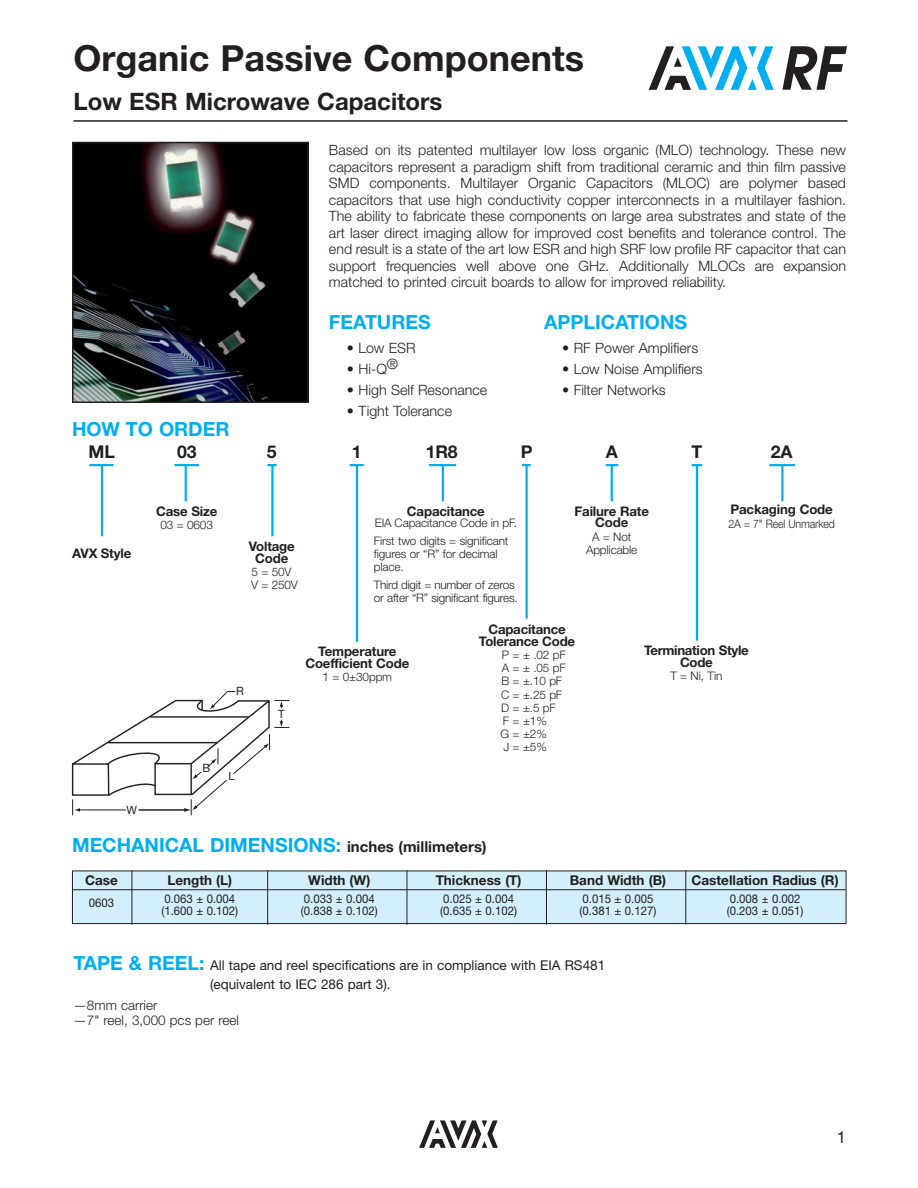
<style>
.page{position:relative;width:918px;height:1188px;background:#fff}
.page>*{position:absolute;margin:0;border:0;box-sizing:border-box;transform-origin:0 0}
.t1{font:700 36px "Helvetica Neue LT Std";color:#231f20}
.t2{font:700 24px "Helvetica Neue LT Std";color:#231f20}
.t3{font:700 19.5px "Helvetica Neue LT Std";color:#00aeef}
.t4{font:700 17.7px "Helvetica Neue LT Std";letter-spacing:-.01em;color:#231f20}
.t5{font:16.5px "Helvetica Neue LT Std";color:#231f20}
.t6{font:300 14.25px/16.5px "Helvetica Neue LT Std";color:#231f20;text-align:justify}
.t7{font:13.5px/19px "Helvetica Neue LT Std";color:#231f20}
.t8{font:700 13.5px "Helvetica Neue LT Std";color:#231f20}
.t9{font:300 13.5px/15px "Helvetica Neue LT Std";color:#231f20}
.t10{font:700 13.2px/11.7px "Helvetica Neue LT Std";letter-spacing:-.01em;color:#231f20;text-align:center}
.t11{font:12px "Helvetica Neue LT Std";color:#231f20;scale:.95 1}
.t12{font:300 11.7px/13.2px "Helvetica Neue LT Std";letter-spacing:-.01em;color:#231f20}
.t13{font:300 11.7px "Helvetica Neue LT Std";letter-spacing:-.01em;color:#231f20;scale:.9 1}
.t14{font:11.4px "Helvetica Neue LT Std";color:#231f20}
.s1{font-size:15px;color:#231f20}
.s2{font-weight:700;font-size:19.5px;color:#00aeef}
</style>
<div class="page">
<svg style="left:419px;top:1120px;width:79px;height:28px"></svg>
<svg style="left:782px;top:46px;width:65px;height:44px"></svg>
<svg style="left:649px;top:46px;width:125px;height:44px"></svg>
<hr style="left:74px;top:120px;width:773px;height:2px;background:#231f20">
<hr style="left:89px;top:464px;width:25px;height:2px;background:#00aeef">
<hr style="left:101px;top:465px;width:2px;height:71px;background:#00aeef">
<hr style="left:174px;top:464px;width:25px;height:2px;background:#00aeef">
<hr style="left:185px;top:465px;width:2px;height:36px;background:#00aeef">
<svg style="left:268px;top:464px;width:9px;height:2px"></svg>
<hr style="left:271px;top:465px;width:3px;height:71px;background:#00aeef">
<svg style="left:350px;top:464px;width:14px;height:2px"></svg>
<hr style="left:356px;top:465px;width:2px;height:177px;background:#00aeef">
<hr style="left:429px;top:464px;width:27px;height:2px;background:#00aeef">
<hr style="left:442px;top:465px;width:2px;height:36px;background:#00aeef">
<svg style="left:522px;top:464px;width:9px;height:2px"></svg>
<hr style="left:526px;top:465px;width:2px;height:154px;background:#00aeef">
<svg style="left:606px;top:464px;width:12px;height:2px"></svg>
<hr style="left:611px;top:465px;width:2px;height:36px;background:#00aeef">
<svg style="left:692px;top:464px;width:10px;height:2px"></svg>
<hr style="left:696px;top:465px;width:2px;height:176px;background:#00aeef">
<hr style="left:769px;top:464px;width:26px;height:2px;background:#00aeef">
<hr style="left:781px;top:465px;width:3px;height:36px;background:#00aeef">
<div style="left:72px;top:871px;width:774px;height:53px;background:#d4effc"></div>
<div style="left:72px;top:870px;width:775px;height:54px;border:1px solid #231f20"></div>
<hr style="left:73px;top:889px;width:773px;height:1px;background:#231f20">
<hr style="left:132px;top:870px;width:1px;height:55px;background:#231f20">
<hr style="left:267px;top:870px;width:1px;height:55px;background:#231f20">
<hr style="left:407px;top:870px;width:1px;height:55px;background:#231f20">
<hr style="left:546px;top:870px;width:1px;height:55px;background:#231f20">
<hr style="left:685px;top:870px;width:1px;height:55px;background:#231f20">
<img style="left:75px;top:145px;width:231px;height:255px">
<div style="left:72px;top:142px;width:237px;height:261px;border:2px solid #231f20"></div>
<svg style="left:72px;top:691px;width:217px;height:124px"></svg>
<h1 class="t1" style="left:74px;top:45px;width:512px">Organic Passive Components</h1>
<h2 class="t2" style="left:74px;top:93px;width:371px">Low ESR Microwave Capacitors</h2>
<p class="t6" style="left:329px;top:144px;width:519px">Based on its patented multilayer low loss organic (MLO) technology. These new capacitors represent a paradigm shift from traditional ceramic and thin film passive SMD components. Multilayer Organic Capacitors (MLOC) are polymer based capacitors that use high conductivity copper interconnects in a multilayer fashion.<br>The ability to fabricate these components on large area substrates and state of the art laser direct imaging allow for improved cost benefits and tolerance control. The end result is a state of the art low ESR and high SRF low profile RF capacitor that can support frequencies well above one GHz. Additionally MLOCs are expansion matched to printed circuit boards to allow for improved reliability.</p>
<h3 class="t3" style="left:72px;top:422px;width:159px">HOW TO ORDER</h3>
<p class="t4" style="left:89px;top:446px;width:28px">ML</p>
<p class="t4" style="left:177px;top:446px;width:21px">03</p>
<p class="t4" style="left:267px;top:446px;width:11px">5</p>
<h3 class="t3" style="left:329px;top:315px;width:103px">FEATURES</h3>
<p class="t6" style="left:347px;top:341px;width:70px">• Low ESR</p>
<p class="t6" style="left:347px;top:362px;width:53px">• Hi-Q®</p>
<p class="t6" style="left:347px;top:383px;width:142px">• High Self Resonance</p>
<p class="t6" style="left:347px;top:404px;width:107px">• Tight Tolerance</p>
<h3 class="t3" style="left:544px;top:315px;width:144px">APPLICATIONS</h3>
<p class="t6" style="left:562px;top:341px;width:138px">• RF Power Amplifiers</p>
<p class="t6" style="left:562px;top:362px;width:142px">• Low Noise Amplifiers</p>
<p class="t6" style="left:562px;top:383px;width:105px">• Filter Networks</p>
<p class="t4" style="left:352px;top:446px;width:11px">1</p>
<p class="t4" style="left:426px;top:446px;width:33px">1R8</p>
<p class="t4" style="left:521px;top:446px;width:13px">P</p>
<p class="t4" style="left:606px;top:446px;width:14px">A</p>
<p class="t4" style="left:691px;top:446px;width:12px">T</p>
<p class="t4" style="left:771px;top:446px;width:23px">2A</p>
<p class="t10" style="left:72px;top:549px;width:61px">AVX Style</p>
<p class="t10" style="left:156px;top:507px;width:63px">Case Size</p>
<p class="t12" style="left:160px;top:519px;width:54px">03 = 0603</p>
<p class="t10" style="left:249px;top:542px;width:48px">Voltage<br>Code</p>
<p class="t12" style="left:251px;top:566px;width:48px">5 = 50V<br>V = 250V</p>
<p class="t10" style="left:407px;top:507px;width:79px">Capacitance</p>
<p class="t12" style="left:374px;top:515px;width:145px;line-height:17.7px">EIA Capacitance Code in pF.<br>First two digits = significant</p>
<p class="t12" style="left:374px;top:549px;width:125px">figures or “R” for decimal place.</p>
<p class="t12" style="left:374px;top:579px;width:145px">Third digit = number of zeros or after “R” significant figures.</p>
<p class="t10" style="left:575px;top:507px;width:76px">Failure Rate<br>Code</p>
<p class="t12" style="left:586px;top:531px;width:53px;text-align:center">A = Not<br>Applicable</p>
<p class="t10" style="left:731px;top:505px;width:104px">Packaging Code</p>
<p class="t13" style="left:728px;top:519px;width:120px">2A = 7" Reel Unmarked</p>
<p class="t14" style="left:236px;top:685px;width:9px">R</p>
<p class="t14" style="left:278px;top:707px;width:8px">T</p>
<p class="t10" style="left:305px;top:647px;width:105px">Temperature<br>Coefficient Code</p>
<p class="t12" style="left:323px;top:671px;width:71px">1 = 0±30ppm</p>
<p class="t10" style="left:479px;top:625px;width:98px">Capacitance<br>Tolerance Code</p>
<p class="t12" style="left:501px;top:649px;width:67px">P = ± .02 pF<br>A = ± .05 pF<br>B = ±.10 pF<br>C = ±.25 pF<br>D = ±.5 pF<br>F = ±1%<br>G = ±2%<br>J = ±5%</p>
<p class="t10" style="left:644px;top:646px;width:106px">Termination Style<br>Code</p>
<p class="t12" style="left:670px;top:671px;width:54px">T = Ni, Tin</p>
<p class="t14" style="left:127px;top:803px;width:12px">W</p>
<p class="t14" style="left:203px;top:762px;width:9px">B</p>
<p class="t14" style="left:229px;top:770px;width:8px">L</p>
<h3 class="t3" style="left:72px;top:838px;width:416px">MECHANICAL DIMENSIONS: <span class="s1">inches (millimeters)</span></h3>
<p class="t8" style="left:85px;top:875px;width:34px">Case</p>
<p class="t8" style="left:167px;top:875px;width:66px">Length (L)</p>
<p class="t8" style="left:308px;top:875px;width:64px">Width (W)</p>
<p class="t8" style="left:436px;top:875px;width:87px">Thickness (T)</p>
<p class="t8" style="left:570px;top:875px;width:98px">Band Width (B)</p>
<p class="t8" style="left:692px;top:875px;width:149px">Castellation Radius (R)</p>
<p class="t11" style="left:89px;top:896px;width:28px">0603</p>
<p class="t11" style="left:164px;top:892px;width:76px">0.063 ± 0.004</p>
<p class="t11" style="left:304px;top:892px;width:76px">0.033 ± 0.004</p>
<p class="t11" style="left:443px;top:892px;width:76px">0.025 ± 0.004</p>
<p class="t11" style="left:583px;top:892px;width:76px">0.015 ± 0.005</p>
<p class="t11" style="left:730px;top:892px;width:76px">0.008 ± 0.002</p>
<p class="t11" style="left:161px;top:904px;width:82px">(1.600 ± 0.102)</p>
<p class="t11" style="left:301px;top:904px;width:82px">(0.838 ± 0.102)</p>
<p class="t11" style="left:440px;top:904px;width:82px">(0.635 ± 0.102)</p>
<p class="t11" style="left:580px;top:904px;width:82px">(0.381 ± 0.127)</p>
<p class="t11" style="left:727px;top:904px;width:82px">(0.203 ± 0.051)</p>
<p class="t7" style="left:210px;top:956px;width:397px;text-indent:-137px"><span class="s2">TAPE &amp; REEL:</span> All tape and reel specifications are in compliance with EIA RS481 (equivalent to IEC 286 part 3).</p>
<p class="t9" style="left:74px;top:999px;width:167px">—8mm carrier<br>—7" reel, 3,000 pcs per reel</p>
<p class="t5" style="left:837px;top:1127px;width:11px">1</p>
</div>
